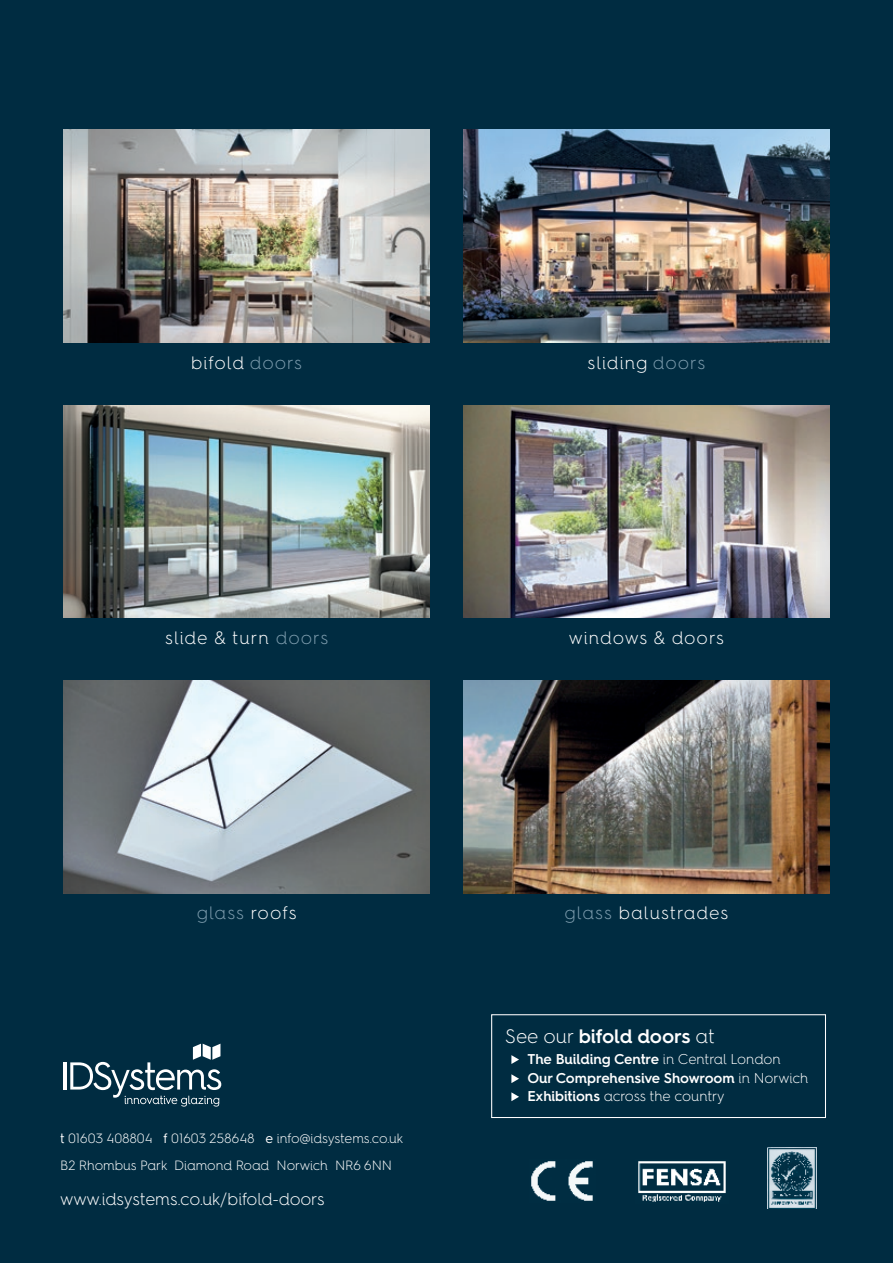
<style>
.page{position:relative;width:893px;height:1263px;background:#002c41}
.page>*{position:absolute;margin:0;border:0;box-sizing:border-box;transform-origin:0 0}
.t1{font:600 19.5px "Hurme Geometric Sans 4";letter-spacing:-.02em;color:#fff}
.t2{font:300 18px "Hurme Geometric Sans 4";letter-spacing:.05em;color:#fff}
.t3{font:300 18px "Hurme Geometric Sans 4";letter-spacing:.05em;color:#7d9cad}
.t4{font:300 17.25px "Hurme Geometric Sans 4";letter-spacing:-.015em;color:#fff}
.t5{font:600 14.25px "Hurme Geometric Sans 4";letter-spacing:-.005em;color:#fff}
.t6{font:300 14.25px "Hurme Geometric Sans 4";letter-spacing:-.005em;color:#fff}
.t7{font:300 13.5px/27px "Hurme Geometric Sans 4";letter-spacing:-.01em;color:#fff}
.s1{color:#7d9cad}
.s2{color:#fff}
.s3{font-weight:400}
.s4{font-weight:300}
.s5{font-weight:600}
</style>
<div class="page">
<img style="left:767px;top:1147px;width:50px;height:62px">
<img style="left:638px;top:1161px;width:88px;height:41px">
<img style="left:531px;top:1161px;width:62px;height:40px">
<img style="left:64px;top:130px;width:365px;height:212px">
<img style="left:64px;top:405px;width:365px;height:213px">
<img style="left:64px;top:680px;width:365px;height:213px">
<img style="left:463px;top:130px;width:366px;height:212px">
<img style="left:463px;top:405px;width:366px;height:213px">
<img style="left:463px;top:680px;width:366px;height:213px">
<div style="left:491px;top:1014px;width:335px;height:104px;border:1px solid #fff"></div>
<svg style="left:511px;top:1055px;width:8px;height:9px"></svg>
<svg style="left:511px;top:1074px;width:8px;height:9px"></svg>
<svg style="left:511px;top:1092px;width:8px;height:9px"></svg>
<hr style="left:63px;top:1062px;width:4px;height:27px;background:#fff">
<svg style="left:70px;top:1044px;width:151px;height:62px"></svg>
<p class="t2" style="left:191px;top:350px;width:112px">bifold <span class="s1">doors</span></p>
<p class="t2" style="left:165px;top:625px;width:164px">slide &amp; turn <span class="s1">doors</span></p>
<p class="t2" style="left:588px;top:350px;width:119px">sliding <span class="s1">doors</span></p>
<p class="t2" style="left:569px;top:625px;width:157px">windows &amp; doors</p>
<p class="t3" style="left:197px;top:901px;width:102px">glass <span class="s2">roofs</span></p>
<p class="t7" style="left:60px;top:1125px;width:345px"><span class="s3">t</span> 01603 408804 <span class="s3">f</span> 01603 258648 <span class="s3">e</span> info@idsystems.co.uk<br>B2 Rhombus Park Diamond Road Norwich NR6 6NN</p>
<p class="t4" style="left:60px;top:1187px;width:266px">www.idsystems.co.uk/bifold-doors</p>
<p class="t2" style="left:564px;top:901px;width:165px"><span class="s1">glass</span> balustrades</p>
<p class="t1" style="left:505px;top:1022px;width:211px"><span class="s4">See our</span> bifold doors <span class="s4">at</span></p>
<p class="t5" style="left:527px;top:1049px;width:255px">The Building Centre <span class="s4">in Central London</span></p>
<p class="t5" style="left:527px;top:1068px;width:283px">Our Comprehensive Showroom <span class="s4">in Norwich</span></p>
<p class="t6" style="left:527px;top:1087px;width:199px"><span class="s5">Exhibitions</span> across the country</p>
</div>
